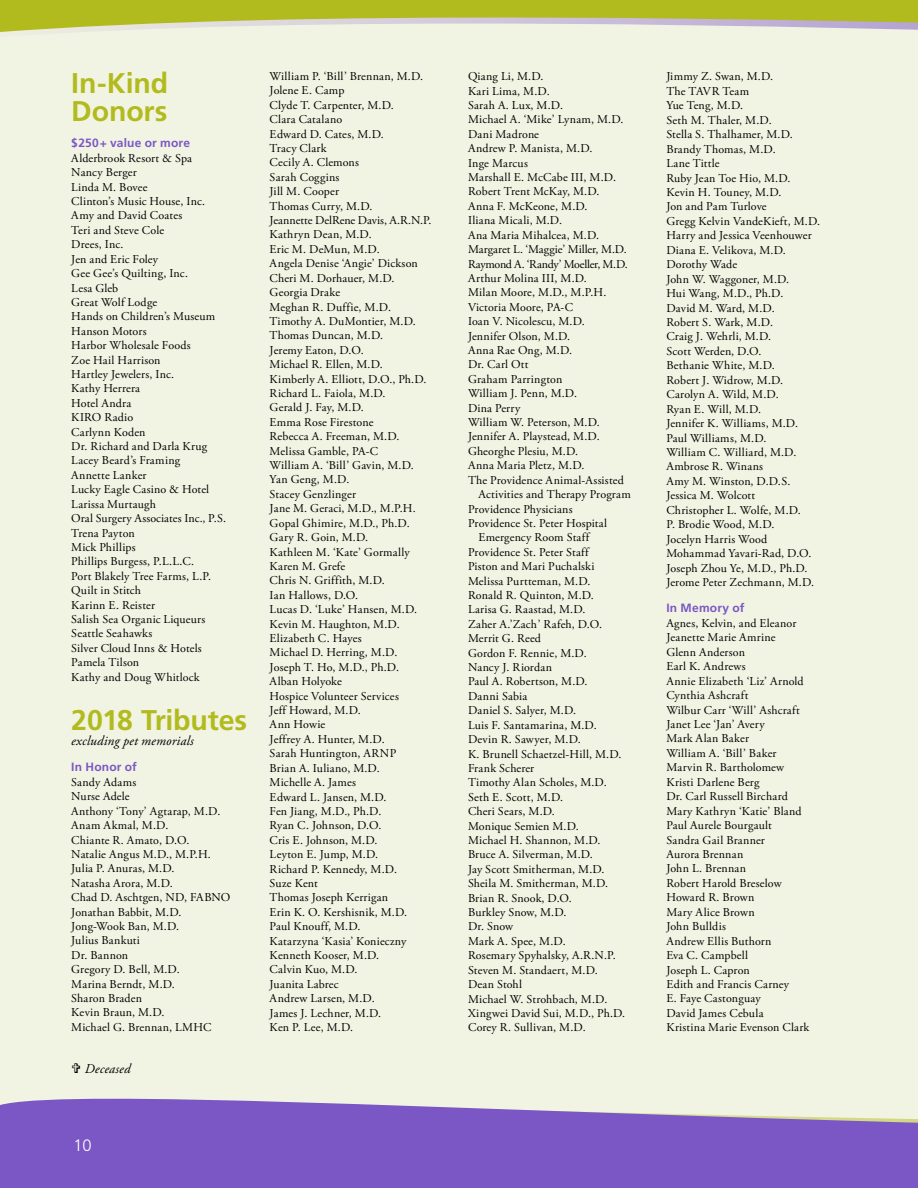
<style>
.page{position:relative;width:918px;height:1188px;background:#fff}
.page>*{position:absolute;margin:0;border:0;box-sizing:border-box;transform-origin:0 0}
.t1{font:700 28.5px/28.5px "Frutiger";letter-spacing:-.005em;color:#b2bb1e}
.t2{font:300 16.5px "Frutiger";color:#fff}
.t3{font:italic 13.5px "Adobe Garamond Pro";letter-spacing:.015em;color:#000}
.t4{font:12px/14.4px "Adobe Garamond Pro";letter-spacing:.015em;color:#000}
.t5{font:700 12px "Frutiger";letter-spacing:.015em;color:#7b57c5}
.t6{font:12px "Adobe Garamond Pro";letter-spacing:-.025em;color:#000}
</style>
<div class="page">
<div style="left:0;top:0;width:918px;height:1171px;background:#f2f4e3"></div>
<svg style="left:0;top:0;width:918px;height:32px;fill:#b2bb1e"></svg>
<svg style="left:0;top:1098px;width:918px;height:90px;background:#8869c7"></svg>
<h1 class="t1" style="left:71px;top:69px;width:99px">In-Kind<br>Donors</h1>
<p class="t5" style="left:71px;top:136px;width:120px">$250+ value or more</p>
<p class="t4" style="left:71px;top:151px;width:156px">Alderbrook Resort &amp; Spa<br>Nancy Berger<br>Linda M. Bovee<br>Clinton’s Music House, Inc.<br>Amy and David Coates<br>Teri and Steve Cole<br>Drees, Inc.<br>Jen and Eric Foley<br>Gee Gee’s Quilting, Inc.<br>Lesa Gleb<br>Great Wolf Lodge<br>Hands on Children’s Museum<br>Hanson Motors<br>Harbor Wholesale Foods<br>Zoe Hail Harrison<br>Hartley Jewelers, Inc.<br>Kathy Herrera<br>Hotel Andra<br>KIRO Radio<br>Carlynn Koden<br>Dr. Richard and Darla Krug<br>Lacey Beard’s Framing<br>Annette Lanker<br>Lucky Eagle Casino &amp; Hotel<br>Larissa Murtaugh<br>Oral Surgery Associates Inc., P.S.<br>Trena Payton<br>Mick Phillips<br>Phillips Burgess, P.L.L.C.<br>Port Blakely Tree Farms, L.P.<br>Quilt in Stitch<br>Karinn E. Reister<br>Salish Sea Organic Liqueurs<br>Seattle Seahawks<br>Silver Cloud Inns &amp; Hotels<br>Pamela Tilson<br>Kathy and Doug Whitlock</p>
<h1 class="t1" style="left:71px;top:706px;width:177px">2018 Tributes</h1>
<p class="t3" style="left:71px;top:733px;width:124px">excluding pet memorials</p>
<p class="t5" style="left:71px;top:760px;width:67px">In Honor of</p>
<p class="t4" style="left:71px;top:775px;width:161px">Sandy Adams<br>Nurse Adele<br>Anthony ‘Tony’ Agtarap, M.D.<br>Anam Akmal, M.D.<br>Chiante R. Amato, D.O.<br>Natalie Angus M.D., M.P.H.<br>Julia P. Anuras, M.D.<br>Natasha Arora, M.D.<br>Chad D. Aschtgen, ND, FABNO<br>Jonathan Babbit, M.D.<br>Jong-Wook Ban, M.D.<br>Julius Bankuti<br>Dr. Bannon<br>Gregory D. Bell, M.D.<br>Marina Berndt, M.D.<br>Sharon Braden<br>Kevin Braun, M.D.<br>Michael G. Brennan, LMHC</p>
<p class="t3" style="left:85px;top:1061px;width:47px">Deceased</p>
<p class="t4" style="left:270px;top:69px;width:163px">William P. ‘Bill’ Brennan, M.D.<br>Jolene E. Camp<br>Clyde T. Carpenter, M.D.<br>Clara Catalano<br>Edward D. Cates, M.D.<br>Tracy Clark<br>Cecily A. Clemons<br>Sarah Coggins<br>Jill M. Cooper<br>Thomas Curry, M.D.<br>Jeannette DelRene Davis, A.R.N.P.<br>Kathryn Dean, M.D.<br>Eric M. DeMun, M.D.<br>Angela Denise ‘Angie’ Dickson<br>Cheri M. Dorhauer, M.D.<br>Georgia Drake<br>Meghan R. Duffie, M.D.<br>Timothy A. DuMontier, M.D.<br>Thomas Duncan, M.D.<br>Jeremy Eaton, D.O.<br>Michael R. Ellen, M.D.<br>Kimberly A. Elliott, D.O., Ph.D.<br>Richard L. Faiola, M.D.<br>Gerald J. Fay, M.D.<br>Emma Rose Firestone<br>Rebecca A. Freeman, M.D.<br>Melissa Gamble, PA-C<br>William A. ‘Bill’ Gavin, M.D.<br>Yan Geng, M.D.<br>Stacey Genzlinger<br>Jane M. Geraci, M.D., M.P.H.<br>Gopal Ghimire, M.D., Ph.D.<br>Gary R. Goin, M.D.<br>Kathleen M. ‘Kate’ Gormally<br>Karen M. Grefe<br>Chris N. Griffith, M.D.<br>Ian Hallows, D.O.<br>Lucas D. ‘Luke’ Hansen, M.D.<br>Kevin M. Haughton, M.D.<br>Elizabeth C. Hayes<br>Michael D. Herring, M.D.<br>Joseph T. Ho, M.D., Ph.D.<br>Alban Holyoke<br>Hospice Volunteer Services<br>Jeff Howard, M.D.<br>Ann Howie<br>Jeffrey A. Hunter, M.D.<br>Sarah Huntington, ARNP<br>Brian A. Iuliano, M.D.<br>Michelle A. James<br>Edward L. Jansen, M.D.<br>Fen Jiang, M.D., Ph.D.<br>Ryan C. Johnson, D.O.<br>Cris E. Johnson, M.D.<br>Leyton E. Jump, M.D.<br>Richard P. Kennedy, M.D.<br>Suze Kent<br>Thomas Joseph Kerrigan<br>Erin K. O. Kershisnik, M.D.<br>Paul Knouff, M.D.<br>Katarzyna ‘Kasia’ Konieczny<br>Kenneth Kooser, M.D.<br>Calvin Kuo, M.D.<br>Juanita Labrec<br>Andrew Larsen, M.D.<br>James J. Lechner, M.D.<br>Ken P. Lee, M.D.</p>
<p class="t4" style="left:468px;top:70px;width:77px">Qiang Li, M.D.</p>
<p class="t4" style="left:468px;top:84px;width:83px">Kari Lima, M.D.</p>
<p class="t4" style="left:468px;top:98px;width:97px">Sarah A. Lux, M.D.</p>
<p class="t4" style="left:468px;top:113px;width:157px">Michael A. ‘Mike’ Lynam, M.D.</p>
<p class="t4" style="left:468px;top:127px;width:73px">Dani Madrone</p>
<p class="t4" style="left:468px;top:142px;width:126px">Andrew P. Manista, M.D.</p>
<p class="t4" style="left:468px;top:156px;width:61px">Inge Marcus</p>
<p class="t4" style="left:468px;top:170px;width:150px">Marshall E. McCabe III, M.D.</p>
<p class="t4" style="left:468px;top:185px;width:133px">Robert Trent McKay, M.D.</p>
<p class="t4" style="left:468px;top:199px;width:121px">Anna F. McKeone, M.D.</p>
<p class="t4" style="left:468px;top:214px;width:96px">Iliana Micali, M.D.</p>
<p class="t4" style="left:468px;top:228px;width:133px">Ana Maria Mihalcea, M.D.</p>
<p class="t4" style="left:468px;top:243px;width:160px">Margaret L. ‘Maggie’ Miller, M.D.</p>
<p class="t6" style="left:468px;top:257px;width:161px">Raymond A. ‘Randy’ Moeller, M.D.</p>
<p class="t4" style="left:468px;top:271px;width:120px">Arthur Molina III, M.D.</p>
<p class="t4" style="left:468px;top:286px;width:140px">Milan Moore, M.D., M.P.H.</p>
<p class="t4" style="left:468px;top:300px;width:107px">Victoria Moore, PA-C</p>
<p class="t4" style="left:468px;top:315px;width:118px">Ioan V. Nicolescu, M.D.</p>
<p class="t4" style="left:468px;top:329px;width:104px">Jennifer Olson, M.D.</p>
<p class="t4" style="left:468px;top:343px;width:106px">Anna Rae Ong, M.D.</p>
<p class="t4" style="left:468px;top:358px;width:62px">Dr. Carl Ott</p>
<p class="t4" style="left:468px;top:372px;width:96px">Graham Parrington</p>
<p class="t4" style="left:468px;top:387px;width:111px">William J. Penn, M.D.</p>
<p class="t4" style="left:468px;top:401px;width:54px">Dina Perry</p>
<p class="t4" style="left:468px;top:415px;width:133px">William W. Peterson, M.D.</p>
<p class="t4" style="left:468px;top:430px;width:133px">Jennifer A. Playstead, M.D.</p>
<p class="t4" style="left:468px;top:444px;width:112px">Gheorghe Plesiu, M.D.</p>
<p class="t4" style="left:468px;top:459px;width:118px">Anna Maria Pletz, M.D.</p>
<p class="t4" style="left:468px;top:473px;width:157px">The Providence Animal-Assisted</p>
<p class="t4" style="left:478px;top:488px;width:154px">Activities and Therapy Program</p>
<p class="t4" style="left:468px;top:502px;width:106px">Providence Physicians</p>
<p class="t4" style="left:468px;top:516px;width:141px">Providence St. Peter Hospital</p>
<p class="t4" style="left:478px;top:531px;width:112px">Emergency Room Staff</p>
<p class="t4" style="left:468px;top:545px;width:122px">Providence St. Peter Staff</p>
<p class="t4" style="left:468px;top:560px;width:128px">Piston and Mari Puchalski</p>
<p class="t4" style="left:468px;top:574px;width:124px">Melissa Purtteman, M.D.</p>
<p class="t4" style="left:468px;top:588px;width:127px">Ronald R. Quinton, M.D.</p>
<p class="t4" style="left:468px;top:603px;width:119px">Larisa G. Raastad, M.D.</p>
<p class="t4" style="left:468px;top:617px;width:136px">Zaher A.’Zach’ Rafeh, D.O.</p>
<p class="t4" style="left:468px;top:632px;width:75px">Merrit G. Reed</p>
<p class="t4" style="left:468px;top:646px;width:120px">Gordon F. Rennie, M.D.</p>
<p class="t4" style="left:468px;top:660px;width:86px">Nancy J. Riordan</p>
<p class="t4" style="left:468px;top:675px;width:121px">Paul A. Robertson, M.D.</p>
<p class="t4" style="left:468px;top:689px;width:61px">Danni Sabia</p>
<p class="t4" style="left:468px;top:704px;width:110px">Daniel S. Salyer, M.D.</p>
<p class="t4" style="left:468px;top:718px;width:130px">Luis F. Santamarina, M.D.</p>
<p class="t4" style="left:468px;top:733px;width:114px">Devin R. Sawyer, M.D.</p>
<p class="t4" style="left:468px;top:747px;width:155px">K. Brunell Schaetzel-Hill, M.D.</p>
<p class="t4" style="left:468px;top:761px;width:68px">Frank Scherer</p>
<p class="t4" style="left:468px;top:776px;width:140px">Timothy Alan Scholes, M.D.</p>
<p class="t4" style="left:468px;top:790px;width:97px">Seth E. Scott, M.D.</p>
<p class="t4" style="left:468px;top:805px;width:88px">Cheri Sears, M.D.</p>
<p class="t4" style="left:468px;top:819px;width:112px">Monique Semien M.D.</p>
<p class="t4" style="left:468px;top:833px;width:134px">Michael H. Shannon, M.D.</p>
<p class="t4" style="left:468px;top:848px;width:126px">Bruce A. Silverman, M.D.</p>
<p class="t4" style="left:468px;top:862px;width:138px">Jay Scott Smitherman, M.D.</p>
<p class="t4" style="left:468px;top:877px;width:142px">Sheila M. Smitherman, M.D.</p>
<p class="t4" style="left:468px;top:891px;width:105px">Brian R. Snook, D.O.</p>
<p class="t4" style="left:468px;top:905px;width:100px">Burkley Snow, M.D.</p>
<p class="t4" style="left:468px;top:920px;width:47px">Dr. Snow</p>
<p class="t4" style="left:468px;top:934px;width:99px">Mark A. Spee, M.D.</p>
<p class="t4" style="left:468px;top:949px;width:149px">Rosemary Spyhalsky, A.R.N.P.</p>
<p class="t4" style="left:468px;top:963px;width:131px">Steven M. Standaert, M.D.</p>
<p class="t4" style="left:468px;top:978px;width:56px">Dean Stohl</p>
<p class="t4" style="left:468px;top:992px;width:141px">Michael W. Strohbach, M.D.</p>
<p class="t4" style="left:468px;top:1006px;width:159px">Xingwei David Sui, M.D., Ph.D.</p>
<p class="t4" style="left:468px;top:1021px;width:119px">Corey R. Sullivan, M.D.</p>
<h2 class="t2" style="left:73px;top:1136px;width:20px">10</h2>
<p class="t4" style="left:666px;top:70px;width:155px">Jimmy Z. Swan, M.D.<br>The TAVR Team<br>Yue Teng, M.D.<br>Seth M. Thaler, M.D.<br>Stella S. Thalhamer, M.D.<br>Brandy Thomas, M.D.<br>Lane Tittle<br>Ruby Jean Toe Hio, M.D.<br>Kevin H. Touney, M.D.<br>Jon and Pam Turlove<br>Gregg Kelvin VandeKieft, M.D.<br>Harry and Jessica Veenhouwer<br>Diana E. Velikova, M.D.<br>Dorothy Wade<br>John W. Waggoner, M.D.<br>Hui Wang, M.D., Ph.D.<br>David M. Ward, M.D.<br>Robert S. Wark, M.D.<br>Craig J. Wehrli, M.D.<br>Scott Werden, D.O.<br>Bethanie White, M.D.<br>Robert J. Widrow, M.D.<br>Carolyn A. Wild, M.D.<br>Ryan E. Will, M.D.<br>Jennifer K. Williams, M.D.<br>Paul Williams, M.D.<br>William C. Williard, M.D.<br>Ambrose R. Winans<br>Amy M. Winston, D.D.S.<br>Jessica M. Wolcott<br>Christopher L. Wolfe, M.D.<br>P. Brodie Wood, M.D.<br>Jocelyn Harris Wood<br>Mohammad Yavari-Rad, D.O.<br>Joseph Zhou Ye, M.D., Ph.D.<br>Jerome Peter Zechmann, M.D.</p>
<p class="t5" style="left:666px;top:601px;width:80px">In Memory of</p>
<p class="t4" style="left:666px;top:616px;width:145px">Agnes, Kelvin, and Eleanor<br>Jeanette Marie Amrine<br>Glenn Anderson<br>Earl K. Andrews<br>Annie Elizabeth ‘Liz’ Arnold<br>Cynthia Ashcraft<br>Wilbur Carr ‘Will’ Ashcraft<br>Janet Lee ‘Jan’ Avery<br>Mark Alan Baker<br>William A. ‘Bill’ Baker<br>Marvin R. Bartholomew<br>Kristi Darlene Berg<br>Dr. Carl Russell Birchard<br>Mary Kathryn ‘Katie’ Bland<br>Paul Aurele Bourgault<br>Sandra Gail Branner<br>Aurora Brennan<br>John L. Brennan<br>Robert Harold Breselow<br>Howard R. Brown<br>Mary Alice Brown<br>John Bulldis<br>Andrew Ellis Buthorn<br>Eva C. Campbell<br>Joseph L. Capron<br>Edith and Francis Carney<br>E. Faye Castonguay<br>David James Cebula<br>Kristina Marie Evenson Clark</p>
</div>
